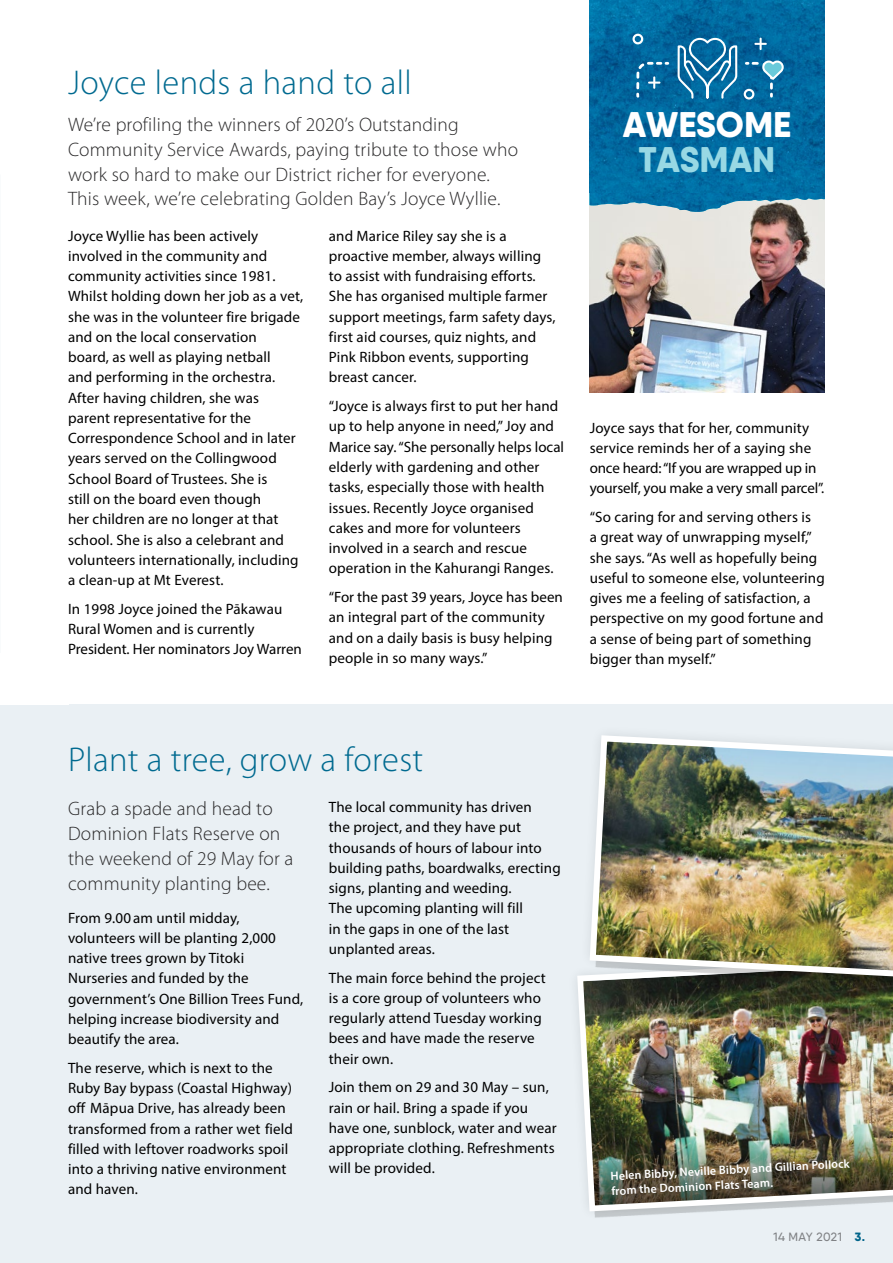
<style>
.page{position:relative;width:893px;height:1263px;background:#fff}
.page>*{position:absolute;margin:0;border:0;box-sizing:border-box;transform-origin:0 0}
.t1{font:800 35.7px "Qanelas Soft DEMO";color:#fff}
.t2{font:800 35.7px "Qanelas Soft DEMO";color:#98d8e4}
.t3{font:300 34.5px "Myriad Pro";letter-spacing:.01em;color:#006a90}
.t4{font:300 19.5px/24.8px "Myriad Pro";letter-spacing:.01em;color:#292829}
.t5{font:15px/20.2px "Myriad Pro";letter-spacing:.01em;color:#000}
.t6{font:600 12px/15px "Myriad Pro";color:#fff}
.t7{font:500 12px "Qanelas Soft DEMO";letter-spacing:.03em;color:#808285}
.s1{font-weight:800;color:#00648a}
</style>
<div class="page">
<div style="left:0;top:704px;width:893px;height:559px;background:#eaf0f4"></div>
<img style="left:590px;top:212px;width:235px;height:180px">
<img style="left:590px;top:0;width:235px;height:34px">
<svg style="left:590px;top:34px;width:235px;height:178px;background:#1272a4"></svg>
<img style="left:577px;top:976px;width:316px;height:238px">
<svg style="left:578px;top:974px;width:315px;height:16px;background:#2d3025"></svg>
<img style="left:586px;top:735px;width:307px;height:246px">
<h2 class="t3" style="left:68px;top:61px;width:345px">Joyce lends a hand to all</h2>
<h3 class="t4" style="left:68px;top:112px;width:452px">We’re profiling the winners of 2020’s Outstanding Community Service Awards, paying tribute to those who work so hard to make our District richer for everyone.<br>This week, we’re celebrating Golden Bay’s Joyce Wyllie.</h3>
<p class="t5" style="left:68px;top:225px;width:237px">Joyce Wyllie has been actively involved in the community and community activities since 1981.<br>Whilst holding down her job as a vet, she was in the volunteer fire brigade and on the local conservation<br>board, as well as playing netball<br>and performing in the orchestra.<br>After having children, she was parent representative for the<br>Correspondence School and in later years served on the Collingwood<br>School Board of Trustees. She is<br>still on the board even though<br>her children are no longer at that school. She is also a celebrant and volunteers internationally, including a clean-up at Mt Everest.</p>
<p class="t5" style="left:68px;top:598px;width:235px">In 1998 Joyce joined the Pākawau<br>Rural Women and is currently<br>President. Her nominators Joy Warren</p>
<p class="t5" style="left:329px;top:225px;width:228px">and Marice Riley say she is a proactive member, always willing to assist with fundraising efforts.<br>She has organised multiple farmer support meetings, farm safety days, first aid courses, quiz nights, and<br>Pink Ribbon events, supporting breast cancer.</p>
<p class="t5" style="left:329px;top:396px;width:237px">“Joyce is always first to put her hand up to help anyone in need,” Joy and Marice say. “She personally helps local elderly with gardening and other tasks, especially those with health issues. Recently Joyce organised cakes and more for volunteers involved in a search and rescue operation in the Kahurangi Ranges.</p>
<p class="t5" style="left:329px;top:587px;width:235px">“For the past 39 years, Joyce has been an integral part of the community and on a daily basis is busy helping people in so many ways.”</p>
<h1 class="t1" style="left:623px;top:109px;width:170px">AWESOME</h1>
<h1 class="t2" style="left:639px;top:143px;width:138px">TASMAN</h1>
<p class="t5" style="left:590px;top:417px;width:236px">Joyce says that for her, community service reminds her of a saying she once heard: “If you are wrapped up in yourself, you make a very small parcel”.</p>
<p class="t5" style="left:590px;top:507px;width:237px">“So caring for and serving others is<br>a great way of unwrapping myself,” she says. “As well as hopefully being useful to someone else, volunteering gives me a feeling of satisfaction, a perspective on my good fortune and a sense of being part of something bigger than myself.”</p>
<h2 class="t3" style="left:68px;top:739px;width:357px">Plant a tree, grow a forest</h2>
<h3 class="t4" style="left:68px;top:796px;width:227px">Grab a spade and head to<br>Dominion Flats Reserve on the weekend of 29 May for a community planting bee.</h3>
<p class="t5" style="left:68px;top:907px;width:237px">From 9.00 am until midday, volunteers will be planting 2,000 native trees grown by Titoki<br>Nurseries and funded by the government’s One Billion Trees Fund, helping increase biodiversity and beautify the area.</p>
<p class="t5" style="left:68px;top:1057px;width:226px">The reserve, which is next to the<br>Ruby Bay bypass (Coastal Highway) off Māpua Drive, has already been transformed from a rather wet field filled with leftover roadworks spoil into a thriving native environment and haven.</p>
<p class="t5" style="left:329px;top:797px;width:233px">The local community has driven<br>the project, and they have put thousands of hours of labour into building paths, boardwalks, erecting signs, planting and weeding.<br>The upcoming planting will fill<br>in the gaps in one of the last unplanted areas.</p>
<p class="t5" style="left:329px;top:967px;width:218px">The main force behind the project is a core group of volunteers who regularly attend Tuesday working bees and have made the reserve their own.</p>
<p class="t5" style="left:329px;top:1077px;width:229px">Join them on 29 and 30 May – sun, rain or hail. Bring a spade if you have one, sunblock, water and wear appropriate clothing. Refreshments will be provided.</p>
<p class="t6" style="left:610px;top:1168px;width:241px;rotate:-3deg">Helen Bibby, Neville Bibby and Gillian Pollock from the Dominion Flats Team.</p>
<p class="t7" style="left:774px;top:1231px;width:93px">14 MAY 2021 <span class="s1">3.</span></p>
</div>
